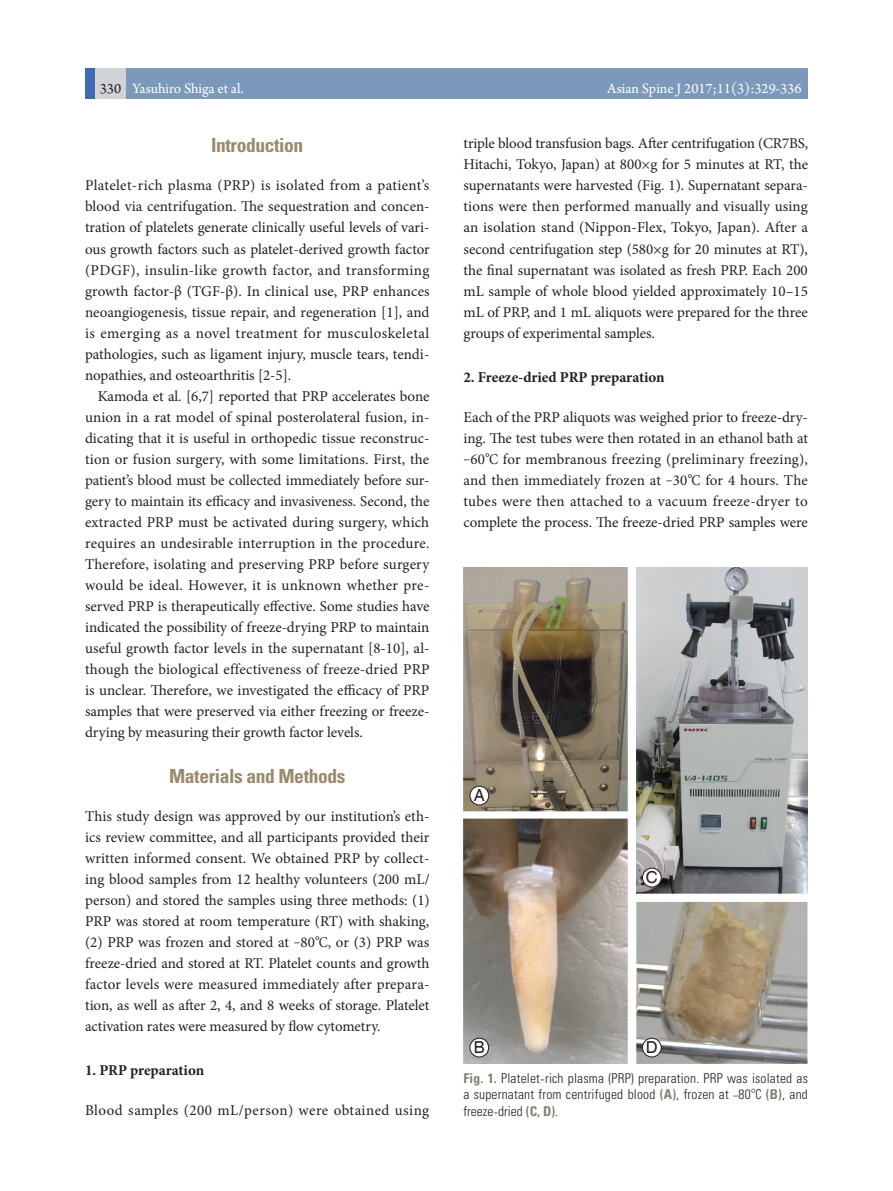
<style>
.page{position:relative;width:893px;height:1191px;background:#fff}
.page>*{position:absolute;margin:0;border:0;box-sizing:border-box;transform-origin:0 0}
.본문_대제목{font:700 condensed 19.5px "Univers LT Std";letter-spacing:-.02em;color:#998a6b}
.t1{font:16.5px "Helvetica";color:#231f20}
.본문_내용_첫문단{font:15px/21px "Minion Pro";letter-spacing:-.005em;color:#231f20;text-align:justify}
.본문_내용{font:15px/21px "Minion Pro";letter-spacing:-.005em;color:#231f20;text-align:justify}
.t2{font:15px "Arno Pro";color:#fff}
.본문_중제목{font:700 15px "Minion Pro";letter-spacing:-.005em;color:#231f20}
.본문_내용_첫문단-2{font:15px "Minion Pro";letter-spacing:.03em;color:#231f20}
.t3{font:15px "Arno Pro";color:#231f20}
.표_그림설명{font:300 condensed 13.5px/16.2px "Univers LT Std";letter-spacing:.015em;color:#231f20;text-align:justify}
.s1{font-size:13.8px}
.s2{font-size:13.2px}
.s3{font-weight:700;color:#82806e}
.s4{font-family:"Minion Pro";font-weight:400;font-stretch:normal}
.s5{font-weight:400;font-size:10.95px}
</style>
<div class="page">
<div style="left:85px;top:68px;width:58px;height:31px;background:#d1d2d4"></div>
<div style="left:126px;top:68px;width:682px;height:31px;background:#7c98bb"></div>
<div style="left:85px;top:68px;width:10px;height:31px;background:#406ab4"></div>
<img style="left:463px;top:567px;width:345px;height:496px">
<div style="left:470px;top:786px;width:19px;height:19px;background:#fff;border-radius:50%"></div>
<div style="left:470px;top:786px;width:19px;height:19px;border:1px solid #231f20;border-radius:50%"></div>
<div style="left:470px;top:1038px;width:19px;height:19px;background:#fff;border-radius:50%"></div>
<div style="left:470px;top:1038px;width:19px;height:19px;border:1px solid #231f20;border-radius:50%"></div>
<div style="left:642px;top:868px;width:19px;height:19px;background:#fff;border-radius:50%"></div>
<div style="left:642px;top:868px;width:19px;height:19px;border:1px solid #231f20;border-radius:50%"></div>
<div style="left:642px;top:1038px;width:19px;height:19px;background:#fff;border-radius:50%"></div>
<div style="left:642px;top:1038px;width:19px;height:19px;border:1px solid #231f20;border-radius:50%"></div>
<p class="t3" style="left:100px;top:80px;width:23px">330</p>
<p class="t2" style="left:133px;top:80px;width:113px">Yasuhiro Shiga et al.</p>
<p class="t2" style="left:607px;top:80px;width:196px">Asian Spine J 2017;11(3):329-336</p>
<p class="본문_대제목" style="left:211px;top:133px;width:94px">Introduction</p>
<p class="본문_내용_첫문단" style="left:85px;top:175px;width:346px">Platelet-rich plasma (PRP) is isolated from a patient’s blood via centrifugation. The sequestration and concen&shy;tration of platelets generate clinically useful levels of vari&shy;ous growth factors such as platelet-derived growth factor (PDGF), insulin-like growth factor, and transforming growth factor-β (TGF-β). In clinical use, PRP enhances neoangiogenesis, tissue repair, and regeneration [1], and is emerging as a novel treatment for musculoskeletal pathologies, such as ligament injury, muscle tears, tendi&shy;nopathies, and osteoarthritis [2-5].</p>
<p class="본문_내용" style="left:85px;top:385px;width:346px;text-indent:13px">Kamoda et al. [6,7] reported that PRP accelerates bone union in a rat model of spinal posterolateral fusion, in&shy;dicating that it is useful in orthopedic tissue reconstruc&shy;tion or fusion surgery, with some limitations. First, the patient’s blood must be collected immediately before sur&shy;gery to maintain its efficacy and invasiveness. Second, the extracted PRP must be activated during surgery, which requires an undesirable interruption in the procedure.<br>Therefore, isolating and preserving PRP before surgery would be ideal. However, it is unknown whether pre&shy;served PRP is therapeutically effective. Some studies have indicated the possibility of freeze-drying PRP to maintain useful growth factor levels in the supernatant [8-10], al&shy;though the biological effectiveness of freeze-dried PRP is unclear. Therefore, we investigated the efficacy of PRP samples that were preserved via either freezing or freeze&shy;drying by measuring their growth factor levels.</p>
<p class="본문_대제목" style="left:169px;top:763px;width:178px">Materials and Methods</p>
<p class="본문_내용_첫문단" style="left:85px;top:805px;width:346px">This study design was approved by our institution’s eth&shy;ics review committee, and all participants provided their written informed consent. We obtained PRP by collect&shy;ing blood samples from 12 healthy volunteers (200 mL/ person) and stored the samples using three methods: (1)<br>PRP was stored at room temperature (RT) with shaking, (2) PRP was frozen and stored at <span class="s1">–</span>80<span class="s2">°</span>C, or (3) PRP was freeze-dried and stored at RT. Platelet counts and growth factor levels were measured immediately after prepara&shy;tion, as well as after 2, 4, and 8 weeks of storage. Platelet activation rates were measured by flow cytometry.</p>
<p class="본문_중제목" style="left:85px;top:1059px;width:121px">1. PRP preparation</p>
<p class="본문_내용_첫문단-2" style="left:85px;top:1100px;width:346px">Blood samples (200 mL/person) were obtained using</p>
<p class="본문_내용_첫문단" style="left:463px;top:133px;width:346px">triple blood transfusion bags. After centrifugation (CR7BS, Hitachi, Tokyo, Japan) at 800×g for 5 minutes at RT, the supernatants were harvested (Fig. 1). Supernatant separa&shy;tions were then performed manually and visually using an isolation stand (Nippon-Flex, Tokyo, Japan). After a second centrifugation step (580×g for 20 minutes at RT), the final supernatant was isolated as fresh PRP. Each 200 mL sample of whole blood yielded approximately 10–15 mL of PRP, and 1 mL aliquots were prepared for the three groups of experimental samples.</p>
<p class="본문_중제목" style="left:463px;top:366px;width:203px">2. Freeze-dried PRP preparation</p>
<p class="본문_내용_첫문단" style="left:463px;top:406px;width:346px">Each of the PRP aliquots was weighed prior to freeze-dry&shy;ing. The test tubes were then rotated in an ethanol bath at <span class="s1">–</span>60<span class="s2">°</span>C for membranous freezing (preliminary freezing), and then immediately frozen at <span class="s1">–</span>30<span class="s2">°</span>C for 4 hours. The tubes were then attached to a vacuum freeze-dryer to complete the process. The freeze-dried PRP samples were</p>
<p class="t1" style="left:474px;top:786px;width:13px">A</p>
<p class="t1" style="left:474px;top:1038px;width:13px">B</p>
<p class="t1" style="left:646px;top:868px;width:13px">C</p>
<p class="t1" style="left:646px;top:1038px;width:13px">D</p>
<p class="표_그림설명" style="left:463px;top:1070px;width:346px"><span class="s3">Fig. 1.</span> Platelet<span class="s4">-</span>rich plasma (PRP) preparation. PRP was isolated as a supernatant from centrifuged blood <span class="s3">(A)</span>, frozen at <span class="s5">–</span>80<span class="s2">°</span>C <span class="s3">(B)</span>, and freeze<span class="s4">-</span>dried <span class="s3">(C, D)</span>.</p>
</div>
